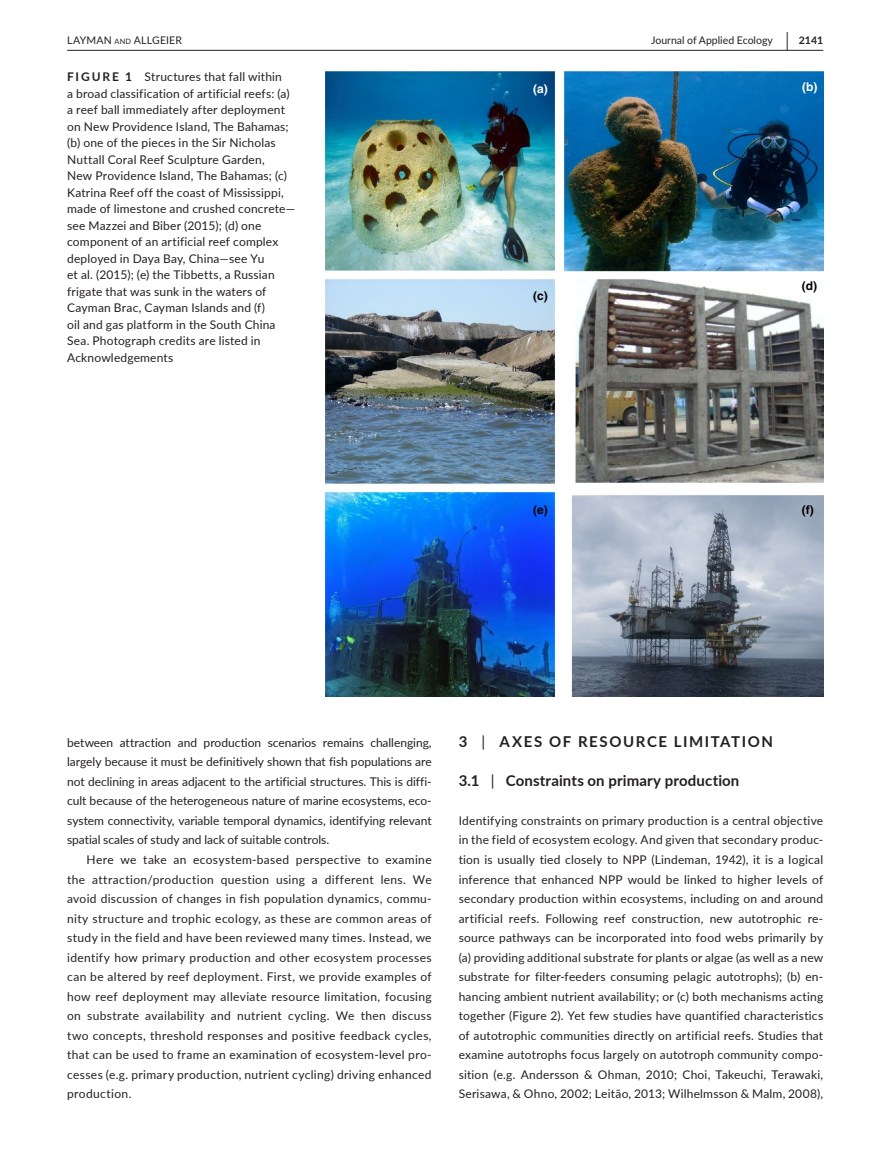
<style>
.page{position:relative;width:893px;height:1174px;background:#fff}
.page>*{position:absolute;margin:0;border:0;box-sizing:border-box;transform-origin:0 0}
.t1{font:700 19.5px "Lato";color:#231f20;scale:.48 1}
.t2{font:700 15px "Lato";letter-spacing:.02em;color:#231f20}
.t3{font:700 15px "Lato";letter-spacing:.105em;color:#231f20}
.t4{font:12px/19.5px "Lato";letter-spacing:.015em;color:#231f20;text-align:justify}
.t5{font:700 12px "Helvetica";color:#000}
.t6{font:700 12px "Helvetica";color:#fff}
.t7{font:10.5px "Lato";color:#231f20}
.t8{font:10.5px "Lato";letter-spacing:.02em;color:#231f20}
.t9{font:700 10.5px "Lato";color:#231f20}
.s1{font-size:7.35px}
.s2{font-weight:700}
.s3{font-weight:400}
</style>
<div class="page">
<hr style="left:67px;top:50px;width:756px;height:1px;background:#231f20">
<img style="left:325px;top:72px;width:498px;height:625px">
<h1 class="t1" style="left:786px;top:25px;width:7px">|</h1>
<p class="t8" style="left:67px;top:33px;width:116px">LAYMAN <span class="s1">an d</span> ALLGEIER</p>
<p class="t7" style="left:651px;top:33px;width:123px">Journal of Applied Ecology</p>
<p class="t9" style="left:799px;top:33px;width:26px">2141</p>
<p class="t4" style="left:67px;top:68px;width:230px;line-height:16.5px;text-align:left"><span class="s2">FIGURE 1</span> Structures that fall within<br>a broad classification of artificial reefs: (a) a reef ball immediately after deployment on New Providence Island, The Bahamas; (b) one of the pieces in the Sir Nicholas Nuttall Coral Reef Sculpture Garden,<br>New Providence Island, The Bahamas; (c)<br>Katrina Reef off the coast of Mississippi, made of limestone and crushed concrete— see Mazzei and Biber (2015); (d) one component of an artificial reef complex deployed in Daya Bay, China—see Yu<br>et al. (2015); (e) the Tibbetts, a Russian frigate that was sunk in the waters of Cayman Brac, Cayman Islands and (f)<br>oil and gas platform in the South China Sea. Photograph credits are listed in Acknowledgements</p>
<p class="t6" style="left:533px;top:81px;width:16px">(a)</p>
<p class="t5" style="left:533px;top:288px;width:16px">(c)</p>
<p class="t6" style="left:802px;top:80px;width:17px">(b)</p>
<p class="t5" style="left:802px;top:278px;width:17px">(d)</p>
<p class="t5" style="left:533px;top:502px;width:16px">(e)</p>
<p class="t5" style="left:802px;top:502px;width:13px">(f)</p>
<p class="t4" style="left:67px;top:732px;width:366px">between attraction and production scenarios remains challenging, largely because it must be definitively shown that fish populations are not declining in areas adjacent to the artificial structures. This is diffi&shy;cult because of the heterogeneous nature of marine ecosystems, eco&shy;system connectivity, variable temporal dynamics, identifying relevant spatial scales of study and lack of suitable controls.</p>
<p class="t4" style="left:67px;top:849px;width:366px;text-indent:20px">Here we take an ecosystem-based perspective to examine the attraction/production question using a different lens. We avoid discussion of changes in fish population dynamics, commu&shy;nity structure and trophic ecology, as these are common areas of study in the field and have been reviewed many times. Instead, we identify how primary production and other ecosystem processes can be altered by reef deployment. First, we provide examples of how reef deployment may alleviate resource limitation, focusing on substrate availability and nutrient cycling. We then discuss two concepts, threshold responses and positive feedback cycles, that can be used to frame an examination of ecosystem-level pro&shy;cesses (e.g. primary production, nutrient cycling) driving enhanced production.</p>
<p class="t3" style="left:459px;top:730px;width:316px">3 <span class="s3">|</span> AXES OF RESOURCE LIMITATION</p>
<p class="t2" style="left:459px;top:769px;width:282px">3.1 <span class="s3">|</span> Constraints on primary production</p>
<p class="t4" style="left:459px;top:810px;width:366px">Identifying constraints on primary production is a central objective in the field of ecosystem ecology. And given that secondary produc&shy;tion is usually tied closely to NPP (Lindeman, 1942), it is a logical inference that enhanced NPP would be linked to higher levels of secondary production within ecosystems, including on and around artificial reefs. Following reef construction, new autotrophic re&shy;source pathways can be incorporated into food webs primarily by (a) providing additional substrate for plants or algae (as well as a new substrate for filter-feeders consuming pelagic autotrophs); (b) en&shy;hancing ambient nutrient availability; or (c) both mechanisms acting together (Figure 2). Yet few studies have quantified characteristics of autotrophic communities directly on artificial reefs. Studies that examine autotrophs focus largely on autotroph community compo&shy;sition (e.g. Andersson &amp; Ohman, 2010; Choi, Takeuchi, Terawaki, Serisawa, &amp; Ohno, 2002; Leitão, 2013; Wilhelmsson &amp; Malm, 2008),</p>
</div>
